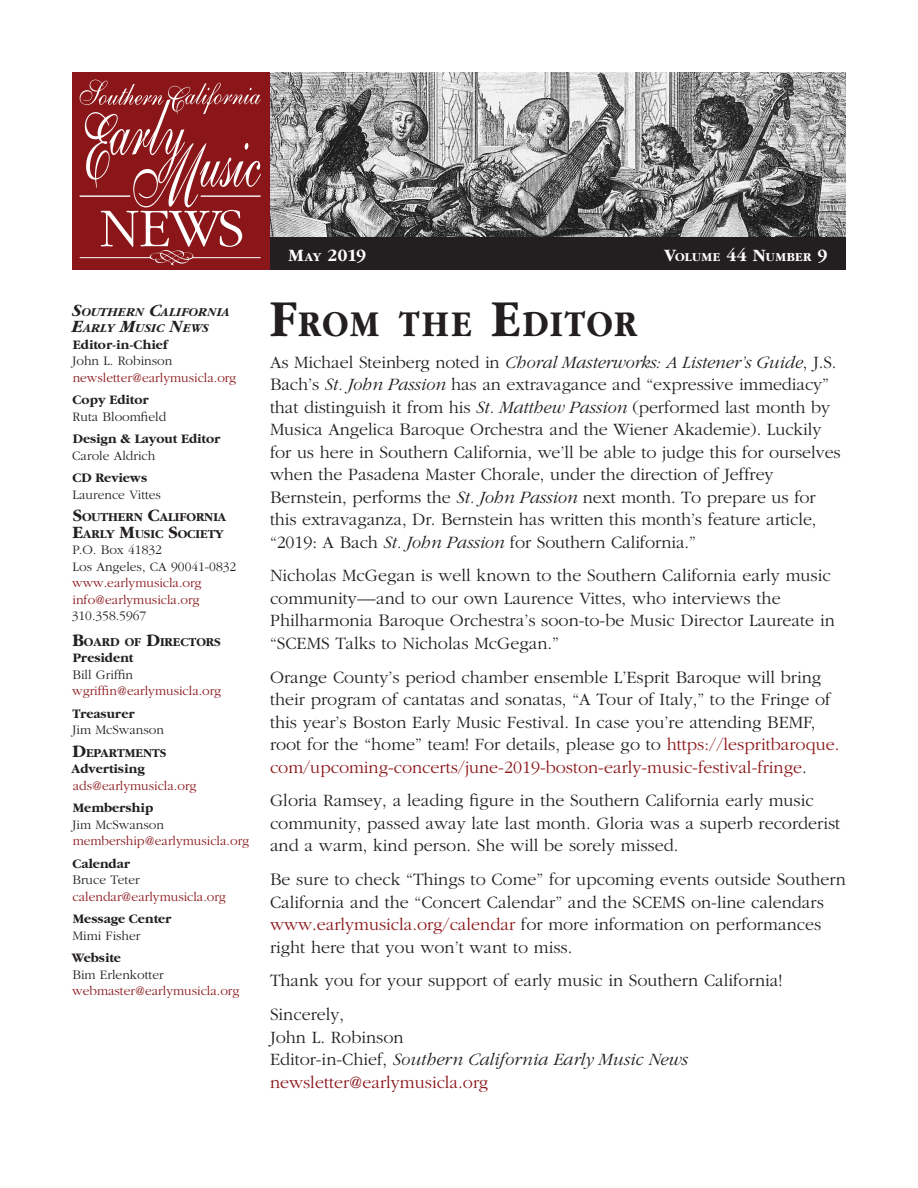
<style>
.page{position:relative;width:918px;height:1188px;background:#fff}
.page>*{position:absolute;margin:0;border:0;box-sizing:border-box;transform-origin:0 0}
.Heading_1{font:700 37.8px "Garamond";letter-spacing:.05em;color:#231f20;scale:.9 1}
.text{font:300 18px/22.5px "Garamond";color:#231f20}
.text-2{font:700 18px "Garamond";color:#fff}
.Officers{font:300 13.5px/16.5px "Garamond";color:#8a1619}
.OfficersHead{font:300 13.5px/16.5px "Garamond";color:#231f20}
.Officers-2{font:300 13.5px/16.5px "Garamond";color:#231f20}
.Officers-3{font:700 13.5px/16.5px "Garamond";color:#231f20}
.OfficersHead-2{font:700 12.6px/16.5px "Garamond";color:#231f20}
.OfficersHead-3{font:italic 700 12.6px/16.5px "Garamond";color:#231f20}
.text-3{font:700 12.6px "Garamond";letter-spacing:.035em;color:#fff}
.s1{font-size:18px}
.s2{font-weight:700;color:#231f20}
.s3{color:#231f20}
.s4{font-weight:700}
.s5{font-weight:300}
.s6{color:#8a1619}
.s7{font-size:12.6px}
.s8{font-size:54px}
.s9{font-style:italic}
</style>
<div class="page">
<img style="left:270px;top:72px;width:576px;height:166px">
<div style="left:73px;top:72px;width:197px;height:198px;background:#8a1619"></div>
<svg style="left:80px;top:80px;width:181px;height:185px"></svg>
<div style="left:270px;top:238px;width:576px;height:32px;background:#231f20"></div>
<p class="OfficersHead-3" style="left:71px;top:304px;width:160px"><span class="s1">S</span>OUTHERN <span class="s1">C</span>ALIFORNIA<br><span class="s1">E</span>ARLY <span class="s1">M</span>USIC <span class="s1">N</span>EWS</p>
<p class="Officers" style="left:72px;top:337px;width:166px"><span class="s2">Editor-in-Chief<br></span><span class="s3">John L. Robinson </span>newsletter@earlymusicla.org</p>
<p class="Officers-2" style="left:72px;top:392px;width:95px"><span class="s4">Copy Editor<br></span>Ruta Bloomfield</p>
<p class="Officers-3" style="left:72px;top:431px;width:150px">Design &amp; Layout Editor<br><span class="s5">Carole Aldrich</span></p>
<p class="Officers-2" style="left:72px;top:470px;width:90px"><span class="s4">CD Reviews<br></span>Laurence Vittes</p>
<p class="OfficersHead-2" style="left:72px;top:509px;width:155px"><span class="s1">S</span>OUTHERN <span class="s1">C</span>ALIFORNIA<br><span class="s1">E</span>ARLY <span class="s1">M</span>USIC <span class="s1">S</span>OCIETY</p>
<p class="OfficersHead" style="left:72px;top:542px;width:166px">P.O. Box 41832<br>Los Angeles, CA 90041-0832 <span class="s6">www.earlymusicla.org info@earlymusicla.org<br></span>310.358.5967</p>
<p class="OfficersHead-2" style="left:72px;top:634px;width:149px"><span class="s1">B</span>OARD OF <span class="s1">D</span>IRECTORS</p>
<p class="Officers" style="left:72px;top:650px;width:151px"><span class="s2">President<br></span><span class="s3">Bill Griffin </span>wgriffin@earlymusicla.org</p>
<p class="Officers-2" style="left:72px;top:706px;width:93px"><span class="s4">Treasurer<br></span>Jim McSwanson</p>
<p class="OfficersHead-2" style="left:72px;top:745px;width:95px"><span class="s1">D</span>EPARTMENTS</p>
<p class="Officers" style="left:71px;top:761px;width:126px"><span class="s2">Advertising </span>ads@earlymusicla.org</p>
<p class="Officers" style="left:72px;top:800px;width:178px"><span class="s2">Membership<br></span><span class="s3">Jim McSwanson </span>membership@earlymusicla.org</p>
<p class="Officers" style="left:72px;top:856px;width:155px"><span class="s2">Calendar<br></span><span class="s3">Bruce Teter </span>calendar@earlymusicla.org</p>
<p class="Officers-3" style="left:72px;top:911px;width:101px">Message Center<br><span class="s5">Mimi Fisher</span></p>
<p class="Officers" style="left:72px;top:950px;width:169px"><span class="s2">Website<br></span><span class="s3">Bim Erlenkotter </span>webmaster@earlymusicla.org</p>
<p class="text-2" style="left:288px;top:245px;width:79px">M<span class="s7">AY</span> 2019</p>
<p class="text-3" style="left:664px;top:250px;width:165px"><span class="s1">V</span>OLUME <span class="s1">44 N</span>UMBER <span class="s1">9</span></p>
<p class="Heading_1" style="left:270px;top:304px;width:409px"><span class="s8">F</span>ROM THE <span class="s8">E</span>DITOR</p>
<p class="text" style="left:270px;top:351px;width:572px">As Michael Steinberg noted in <span class="s9">Choral Masterworks: A Listener’s Guide</span>, J.S.<br>Bach’s <span class="s9">St. John Passion</span> has an extravagance and “expressive immediacy” that distinguish it from his <span class="s9">St. Matthew Passion</span> (performed last month by Musica Angelica Baroque Orchestra and the Wiener Akademie). Luckily for us here in Southern California, we’ll be able to judge this for ourselves when the Pasadena Master Chorale, under the direction of Jeffrey Bernstein, performs the <span class="s9">St. John Passion</span> next month. To prepare us for this extravaganza, Dr. Bernstein has written this month’s feature article, “2019: A Bach <span class="s9">St. John Passion</span> for Southern California.”</p>
<p class="text" style="left:270px;top:565px;width:566px">Nicholas McGegan is well known to the Southern California early music community—and to our own Laurence Vittes, who interviews the Philharmonia Baroque Orchestra’s soon-to-be Music Director Laureate in “SCEMS Talks to Nicholas McGegan.”</p>
<p class="text" style="left:270px;top:666px;width:571px">Orange County’s period chamber ensemble L’Esprit Baroque will bring their program of cantatas and sonatas, “A Tour of Italy,” to the Fringe of this year’s Boston Early Music Festival. In case you’re attending BEMF, root for the “home” team! For details, please go to <span class="s6">https://lespritbaroque. com/upcoming-concerts/june-2019-boston-early-music-festival-fringe</span>.</p>
<p class="text" style="left:270px;top:790px;width:572px">Gloria Ramsey, a leading figure in the Southern California early music community, passed away late last month. Gloria was a superb recorderist and a warm, kind person. She will be sorely missed.</p>
<p class="text" style="left:270px;top:868px;width:578px">Be sure to check “Things to Come” for upcoming events outside Southern California and the “Concert Calendar” and the SCEMS on-line calendars <span class="s6">www.earlymusicla.org/calendar</span> for more information on performances right here that you won’t want to miss.</p>
<p class="text" style="left:270px;top:970px;width:514px">Thank you for your support of early music in Southern California!</p>
<p class="text" style="left:270px;top:1003px;width:420px">Sincerely,<br>John L. Robinson<br>Editor-in-Chief, <span class="s9">Southern California Early Music News </span><span class="s6">newsletter@earlymusicla.org</span></p>
</div>
